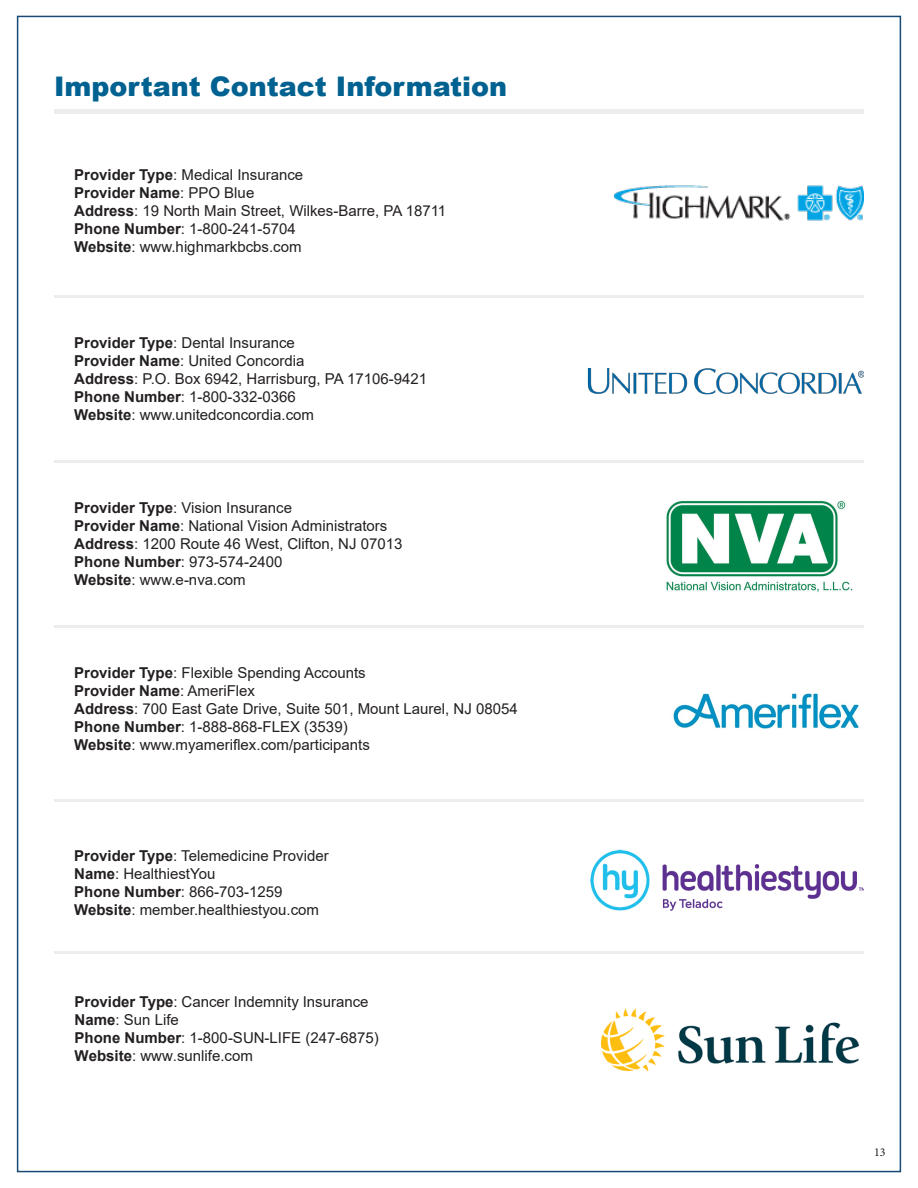
<style>
.page{position:relative;width:918px;height:1188px;background:#fff}
.page>*{position:absolute;margin:0;border:0;box-sizing:border-box;transform-origin:0 0}
.t1{font:900 27px "Arial";color:#016190}
.t2{font:15px "Arial";color:#231f20}
.t3{font:15px/18px "Arial";color:#231f20}
.t4{font:700 15px "Arial";color:#231f20}
.t5{font:12px "Minion Pro";color:#231f20}
.s1{font-weight:700}
.s2{font-weight:400}
.s3{font-style:inherit}
</style>
<div class="page">
<img style="left:614px;top:185px;width:249px;height:36px">
<img style="left:666px;top:500px;width:187px;height:92px">
<img style="left:590px;top:849px;width:274px;height:62px">
<img style="left:587px;top:368px;width:277px;height:27px">
<img style="left:673px;top:693px;width:186px;height:36px">
<div style="left:54px;top:109px;width:810px;height:5px;background:#ecedec"></div>
<hr style="left:54px;top:295px;width:810px;height:2px;background:#ecedec">
<hr style="left:54px;top:460px;width:810px;height:2px;background:#ecedec">
<hr style="left:54px;top:625px;width:810px;height:2px;background:#ecedec">
<hr style="left:54px;top:800px;width:810px;height:2px;background:#ecedec">
<hr style="left:54px;top:951px;width:810px;height:2px;background:#ecedec">
<img style="left:601px;top:1009px;width:258px;height:62px">
<p class="t1" style="left:54px;top:67px;width:455px">Important Contact Information</p>
<p class="t2" style="left:74px;top:164px;width:230px"><span class="s1">Provider Type</span>: Medical Insurance</p>
<p class="t4" style="left:74px;top:182px;width:182px">Provider Name<span class="s2">: PPO Blue</span></p>
<p class="t2" style="left:74px;top:200px;width:374px"><span class="s1">Address</span>: 19 North Main Street, Wilkes-Barre, PA 18711</p>
<p class="t2" style="left:74px;top:218px;width:223px"><span class="s1">Phone Number</span>: 1-800-241-5704</p>
<p class="t2" style="left:74px;top:236px;width:229px"><span class="s1">Website</span>: www.highmarkbcbs.com</p>
<p class="t2" style="left:74px;top:332px;width:222px"><span class="s1">Provider Type</span>: Dental Insurance</p>
<p class="t2" style="left:74px;top:350px;width:232px"><span class="s1">Provider Name</span>: United Concordia</p>
<p class="t2" style="left:74px;top:368px;width:354px"><span class="s1">Address</span>: P.O. Box 6942, Harrisburg, PA 17106-9421</p>
<p class="t2" style="left:74px;top:386px;width:223px"><span class="s1">Phone Number</span>: 1-800-332-0366</p>
<p class="t2" style="left:74px;top:404px;width:241px"><span class="s1">Website</span>: www.unitedconcordia.com</p>
<p class="t2" style="left:74px;top:497px;width:219px"><span class="s1">Provider Type</span>: Vision Insurance</p>
<p class="t2" style="left:74px;top:515px;width:315px"><span class="s1">Provider Name</span>: National Vision Administrators</p>
<p class="t2" style="left:74px;top:533px;width:330px"><span class="s1">Address</span>: 1200 Route 46 West, Clifton, NJ 07013</p>
<p class="t2" style="left:74px;top:551px;width:210px"><span class="s1">Phone Number</span>: 973-574-2400</p>
<p class="t2" style="left:74px;top:569px;width:173px"><span class="s1">Website</span>: www.e-nva.com</p>
<p class="t2" style="left:74px;top:662px;width:293px"><span class="s1">Provider Type</span>: Flexible Spending Accounts</p>
<p class="t4" style="left:74px;top:680px;width:182px">Provider Name<span class="s2">: AmeriFlex</span></p>
<p class="t2" style="left:74px;top:698px;width:445px"><span class="s1">Address</span>: 700 East Gate Drive, Suite 501, Mount Laurel, NJ 08054</p>
<p class="t2" style="left:74px;top:716px;width:275px"><span class="s1">Phone Number</span>: 1-888-868-FLEX (3539)</p>
<p class="t2" style="left:74px;top:734px;width:297px"><span class="s1">Website</span>: www.myameriflex.com/participants</p>
<p class="t2" style="left:74px;top:846px;width:256px"><span class="s1">Provider Type</span>: Telemedicine Provider</p>
<p class="t2" style="left:74px;top:864px;width:143px"><span class="s1">Name</span>: HealthiestYou</p>
<p class="t2" style="left:74px;top:882px;width:210px"><span class="s1">Phone Number</span>: 866-703-1259</p>
<p class="t2" style="left:74px;top:900px;width:246px"><span class="s1">Website</span>: member.healthiestyou.com</p>
<p class="t3" style="left:75px;top:993px;width:306px"><span class="s1">Provider Type</span><span class="s3">:</span> Cancer Indemnity Insurance<br><span class="s1">Name</span><span class="s3">:</span> Sun Life<br><span class="s1">Phone Number</span><span class="s3">:</span> 1-800-SUN-LIFE (247-6875)<br><span class="s1">Website</span><span class="s3">:</span> www.sunlife.com</p>
<p class="t5" style="left:874px;top:1144px;width:13px">13</p>
</div>
